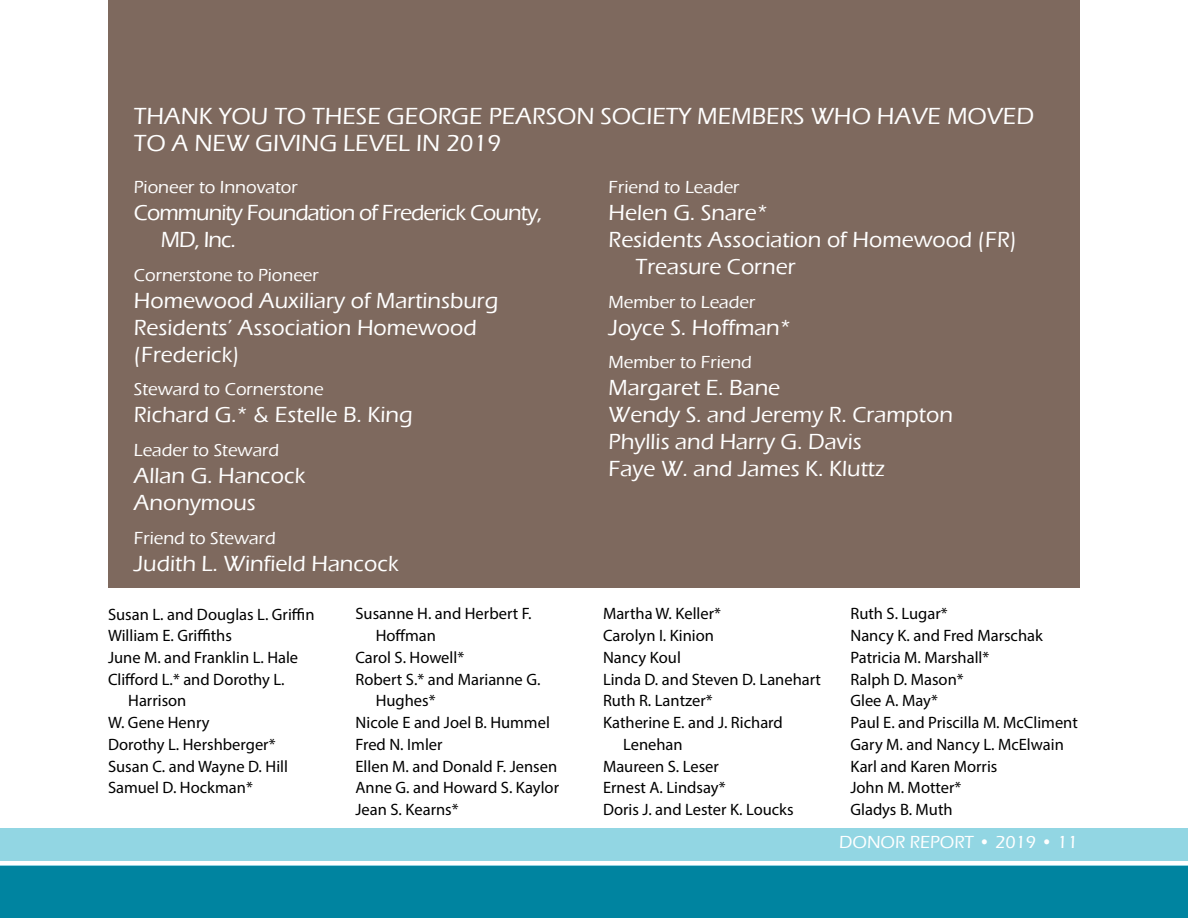
<style>
.page{position:relative;width:1188px;height:918px;background:#fff}
.page>*{position:absolute;margin:0;border:0;box-sizing:border-box;transform-origin:0 0}
.t1{font:500 24px/27px "Eras ITC";color:#fff}
.t2{font:500 22.5px/27px "Eras ITC";color:#fff}
.t3{font:500 22.5px/27px "Eras ITC";letter-spacing:-.04em;color:#fff}
.t4{font:500 18px "Eras ITC";color:#fff}
.t5{font:16.5px/21.8px "Myriad Pro";color:#000}
</style>
<div class="page">
<div style="left:0;top:866px;width:1188px;height:52px;background:#0084a0"></div>
<svg style="left:0;top:828px;width:1188px;height:38px;background:#9ddae5"></svg>
<div style="left:108px;top:0;width:971px;height:588px;background:#7e695e"></div>
<h1 class="t1" style="left:134px;top:103px;width:902px">THANK YOU TO THESE GEORGE PEARSON SOCIETY MEMBERS WHO HAVE MOVED<br>TO A NEW GIVING LEVEL IN 2019</h1>
<p class="t4" style="left:134px;top:177px;width:165px">Pioneer to Innovator</p>
<h2 class="t3" style="left:161px;top:199px;width:383px;text-indent:-27px">Community Foundation of Frederick County,<br>MD, Inc.</h2>
<p class="t4" style="left:134px;top:264px;width:186px">Cornerstone to Pioneer</p>
<h2 class="t2" style="left:134px;top:287px;width:366px">Homewood Auxiliary of Martinsburg<br>Residents’ Association Homewood (Frederick)</h2>
<p class="t4" style="left:134px;top:379px;width:191px">Steward to Cornerstone</p>
<h2 class="t2" style="left:134px;top:402px;width:280px">Richard G.* &amp; Estelle B. King</h2>
<p class="t4" style="left:134px;top:440px;width:147px">Leader to Steward</p>
<h2 class="t2" style="left:134px;top:462px;width:173px">Allan G. Hancock<br>Anonymous</h2>
<p class="t4" style="left:134px;top:528px;width:143px">Friend to Steward</p>
<h2 class="t2" style="left:134px;top:550px;width:266px">Judith L. Winfield Hancock</h2>
<p class="t5" style="left:108px;top:603px;width:208px">Susan L. and Douglas L. Griffin</p>
<p class="t5" style="left:108px;top:625px;width:125px">William E. Griffiths</p>
<p class="t5" style="left:108px;top:646px;width:192px">June M. and Franklin L. Hale</p>
<p class="t5" style="left:108px;top:668px;width:178px">Clifford L.* and Dorothy L.</p>
<p class="t5" style="left:128px;top:690px;width:60px">Harrison</p>
<p class="t5" style="left:108px;top:712px;width:103px">W. Gene Henry</p>
<p class="t5" style="left:108px;top:733px;width:169px">Dorothy L. Hershberger*</p>
<p class="t5" style="left:108px;top:755px;width:182px">Susan C. and Wayne D. Hill</p>
<p class="t5" style="left:108px;top:777px;width:146px">Samuel D. Hockman*</p>
<p class="t5" style="left:356px;top:603px;width:178px">Susanne H. and Herbert F.</p>
<p class="t5" style="left:376px;top:625px;width:62px">Hoffman</p>
<p class="t5" style="left:355px;top:646px;width:110px">Carol S. Howell*</p>
<p class="t5" style="left:355px;top:668px;width:186px">Robert S.* and Marianne G.</p>
<p class="t5" style="left:376px;top:690px;width:61px">Hughes*</p>
<p class="t5" style="left:355px;top:712px;width:196px">Nicole E and Joel B. Hummel</p>
<p class="t5" style="left:355px;top:733px;width:89px">Fred N. Imler</p>
<p class="t5" style="left:355px;top:755px;width:203px">Ellen M. and Donald F. Jensen</p>
<p class="t5" style="left:355px;top:777px;width:205px">Anne G. and Howard S. Kaylor</p>
<p class="t5" style="left:355px;top:799px;width:105px">Jean S. Kearns*</p>
<p class="t4" style="left:609px;top:177px;width:132px">Friend to Leader</p>
<h2 class="t2" style="left:609px;top:199px;width:161px">Helen G. Snare*</h2>
<h2 class="t2" style="left:609px;top:226px;width:410px">Residents Association of Homewood (FR)</h2>
<h2 class="t2" style="left:636px;top:253px;width:161px">Treasure Corner</h2>
<p class="t4" style="left:609px;top:291px;width:148px">Member to Leader</p>
<h2 class="t2" style="left:609px;top:314px;width:184px">Joyce S. Hoffman*</h2>
<p class="t4" style="left:609px;top:352px;width:145px">Member to Friend</p>
<h2 class="t2" style="left:609px;top:375px;width:346px">Margaret E. Bane<br>Wendy S. and Jeremy R. Crampton<br>Phyllis and Harry G. Davis<br>Faye W. and James K. Kluttz</h2>
<p class="t5" style="left:603px;top:603px;width:120px">Martha W. Keller*</p>
<p class="t5" style="left:603px;top:625px;width:113px">Carolyn I. Kinion</p>
<p class="t5" style="left:603px;top:646px;width:79px">Nancy Koul</p>
<p class="t5" style="left:603px;top:668px;width:220px">Linda D. and Steven D. Lanehart</p>
<p class="t5" style="left:603px;top:690px;width:111px">Ruth R. Lantzer*</p>
<p class="t5" style="left:603px;top:712px;width:181px">Katherine E. and J. Richard</p>
<p class="t5" style="left:623px;top:733px;width:61px">Lenehan</p>
<p class="t5" style="left:603px;top:755px;width:117px">Maureen S. Leser</p>
<p class="t5" style="left:603px;top:777px;width:124px">Ernest A. Lindsay*</p>
<p class="t5" style="left:603px;top:799px;width:192px">Doris J. and Lester K. Loucks</p>
<p class="t5" style="left:850px;top:603px;width:229px">Ruth S. Lugar*<br>Nancy K. and Fred Marschak<br>Patricia M. Marshall*<br>Ralph D. Mason*<br>Glee A. May*<br>Paul E. and Priscilla M. McCliment<br>Gary M. and Nancy L. McElwain<br>Karl and Karen Morris<br>John M. Motter*<br>Gladys B. Muth</p>
<p class="t4" style="left:839px;top:832px;width:240px">DONOR REPORT • 2019 • 11</p>
</div>
